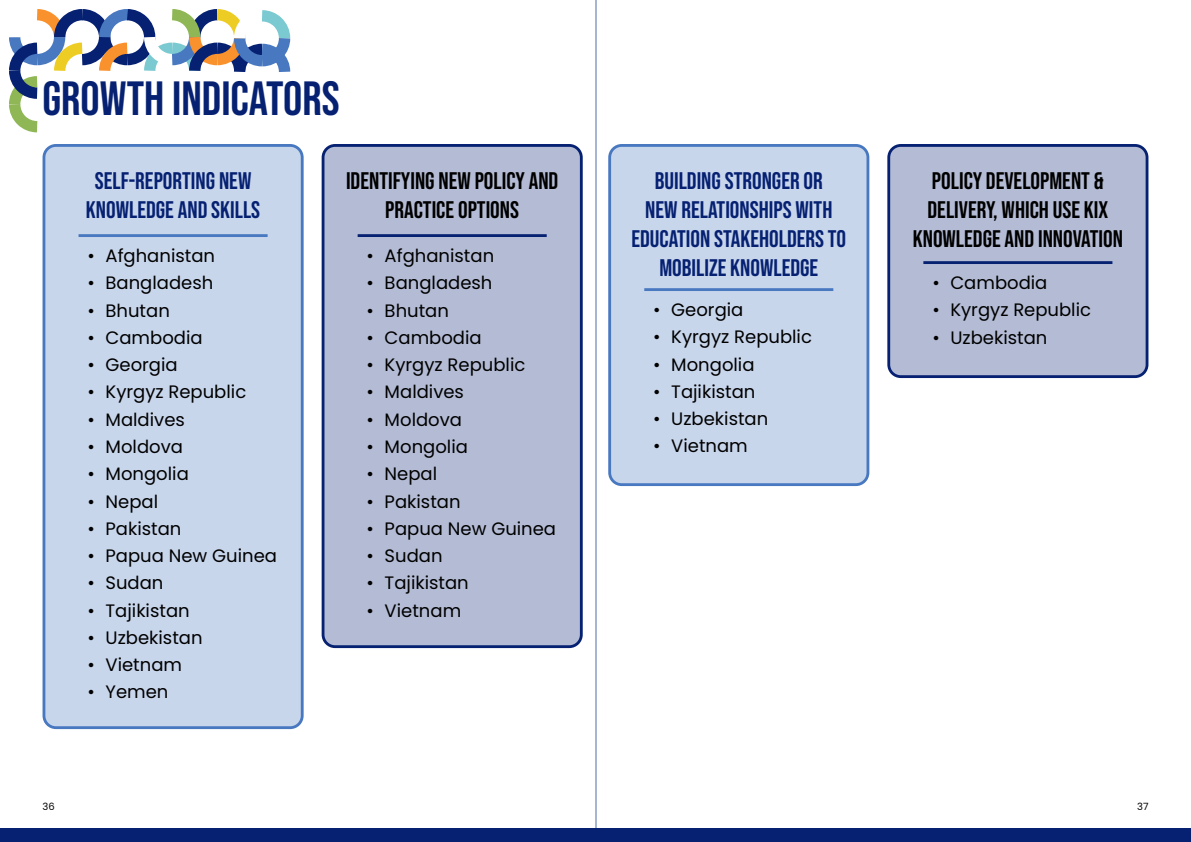
<style>
.page{position:relative;width:1191px;height:842px;background:#fff}
.page>*{position:absolute;margin:0;border:0;box-sizing:border-box;transform-origin:0 0}
.t1{font:48px "Bebas Neue";color:#062172}
.t2{font:24px/28.8px "Bebas Neue";color:#062172;text-align:center}
.t3{font:24px/28.8px "Bebas Neue";color:#000;text-align:center}
.t4{font:18px "Poppins";color:#000}
.t5{font:10px "Poppins";color:#000}
</style>
<div class="page">
<hr style="left:595px;top:0;width:1px;height:842px;background:#4f6ca7">
<div style="left:0;top:828px;width:1191px;height:14px;background:#062172"></div>
<svg style="left:9px;top:9px;width:282px;height:124px"></svg>
<div style="left:888px;top:145px;width:259px;height:232px;background:#b4bcd5;border-radius:12px"></div>
<div style="left:887px;top:144px;width:261px;height:234px;border:3px solid #062172;border-radius:12px"></div>
<hr style="left:923px;top:261px;width:189px;height:3px;background:#062172">
<div style="left:609px;top:145px;width:259px;height:340px;background:#c8d6ec;border-radius:12px"></div>
<div style="left:608px;top:144px;width:261px;height:342px;border:3px solid #4878c0;border-radius:12px"></div>
<hr style="left:644px;top:288px;width:189px;height:3px;background:#4878c0">
<div style="left:323px;top:145px;width:258px;height:502px;background:#b4bcd5;border-radius:12px"></div>
<div style="left:322px;top:144px;width:261px;height:504px;border:3px solid #062172;border-radius:12px"></div>
<hr style="left:358px;top:234px;width:189px;height:3px;background:#062172">
<div style="left:44px;top:145px;width:258px;height:583px;background:#c8d6ec;border-radius:12px"></div>
<div style="left:43px;top:144px;width:261px;height:585px;border:3px solid #4878c0;border-radius:12px"></div>
<hr style="left:79px;top:234px;width:189px;height:3px;background:#4878c0">
<h1 class="t1" style="left:43px;top:71px;width:299px">GROWTH INDICATORS</h1>
<h2 class="t2" style="left:86px;top:166px;width:176px">SELF-REPORTING NEW<br>KNOWLEDGE AND SKILLS</h2>
<p class="t4" style="left:88px;top:245px;width:129px">• Afghanistan</p>
<p class="t4" style="left:88px;top:273px;width:127px">• Bangladesh</p>
<p class="t4" style="left:88px;top:300px;width:84px">• Bhutan</p>
<p class="t4" style="left:88px;top:327px;width:117px">• Cambodia</p>
<p class="t4" style="left:88px;top:354px;width:92px">• Georgia</p>
<p class="t4" style="left:88px;top:382px;width:160px">• Kyrgyz Republic</p>
<p class="t4" style="left:88px;top:409px;width:99px">• Maldives</p>
<p class="t4" style="left:88px;top:436px;width:97px">• Moldova</p>
<p class="t4" style="left:88px;top:463px;width:103px">• Mongolia</p>
<p class="t4" style="left:88px;top:491px;width:72px">• Nepal</p>
<p class="t4" style="left:88px;top:518px;width:95px">• Pakistan</p>
<p class="t4" style="left:88px;top:545px;width:191px">• Papua New Guinea</p>
<p class="t4" style="left:88px;top:573px;width:77px">• Sudan</p>
<p class="t4" style="left:88px;top:600px;width:104px">• Tajikistan</p>
<p class="t4" style="left:88px;top:627px;width:117px">• Uzbekistan</p>
<p class="t4" style="left:88px;top:654px;width:96px">• Vietnam</p>
<p class="t4" style="left:88px;top:682px;width:82px">• Yemen</p>
<h2 class="t3" style="left:346px;top:166px;width:214px">IDENTIFYING NEW POLICY AND<br>PRACTICE OPTIONS</h2>
<p class="t4" style="left:367px;top:245px;width:129px">• Afghanistan</p>
<p class="t4" style="left:367px;top:273px;width:127px">• Bangladesh</p>
<p class="t4" style="left:367px;top:300px;width:84px">• Bhutan</p>
<p class="t4" style="left:367px;top:327px;width:117px">• Cambodia</p>
<p class="t4" style="left:367px;top:354px;width:160px">• Kyrgyz Republic</p>
<p class="t4" style="left:367px;top:382px;width:99px">• Maldives</p>
<p class="t4" style="left:367px;top:409px;width:97px">• Moldova</p>
<p class="t4" style="left:367px;top:436px;width:103px">• Mongolia</p>
<p class="t4" style="left:367px;top:463px;width:72px">• Nepal</p>
<p class="t4" style="left:367px;top:491px;width:95px">• Pakistan</p>
<p class="t4" style="left:367px;top:518px;width:191px">• Papua New Guinea</p>
<p class="t4" style="left:367px;top:545px;width:77px">• Sudan</p>
<p class="t4" style="left:367px;top:573px;width:104px">• Tajikistan</p>
<p class="t4" style="left:367px;top:600px;width:96px">• Vietnam</p>
<h2 class="t2" style="left:631px;top:166px;width:216px">BUILDING STRONGER OR<br>NEW RELATIONSHIPS WITH<br>EDUCATION STAKEHOLDERS TO<br>MOBILIZE KNOWLEDGE</h2>
<p class="t4" style="left:653px;top:299px;width:92px">• Georgia</p>
<p class="t4" style="left:653px;top:327px;width:160px">• Kyrgyz Republic</p>
<p class="t4" style="left:653px;top:354px;width:103px">• Mongolia</p>
<p class="t4" style="left:653px;top:381px;width:104px">• Tajikistan</p>
<p class="t4" style="left:653px;top:408px;width:117px">• Uzbekistan</p>
<p class="t4" style="left:653px;top:436px;width:96px">• Vietnam</p>
<h2 class="t3" style="left:912px;top:166px;width:212px">POLICY DEVELOPMENT &amp;<br>DELIVERY, WHICH USE KIX<br>KNOWLEDGE AND INNOVATION</h2>
<p class="t4" style="left:932px;top:272px;width:117px">• Cambodia</p>
<p class="t4" style="left:932px;top:300px;width:160px">• Kyrgyz Republic</p>
<p class="t4" style="left:932px;top:327px;width:117px">• Uzbekistan</p>
<p class="t5" style="left:43px;top:801px;width:14px">36</p>
<p class="t5" style="left:1137px;top:801px;width:13px">37</p>
</div>
